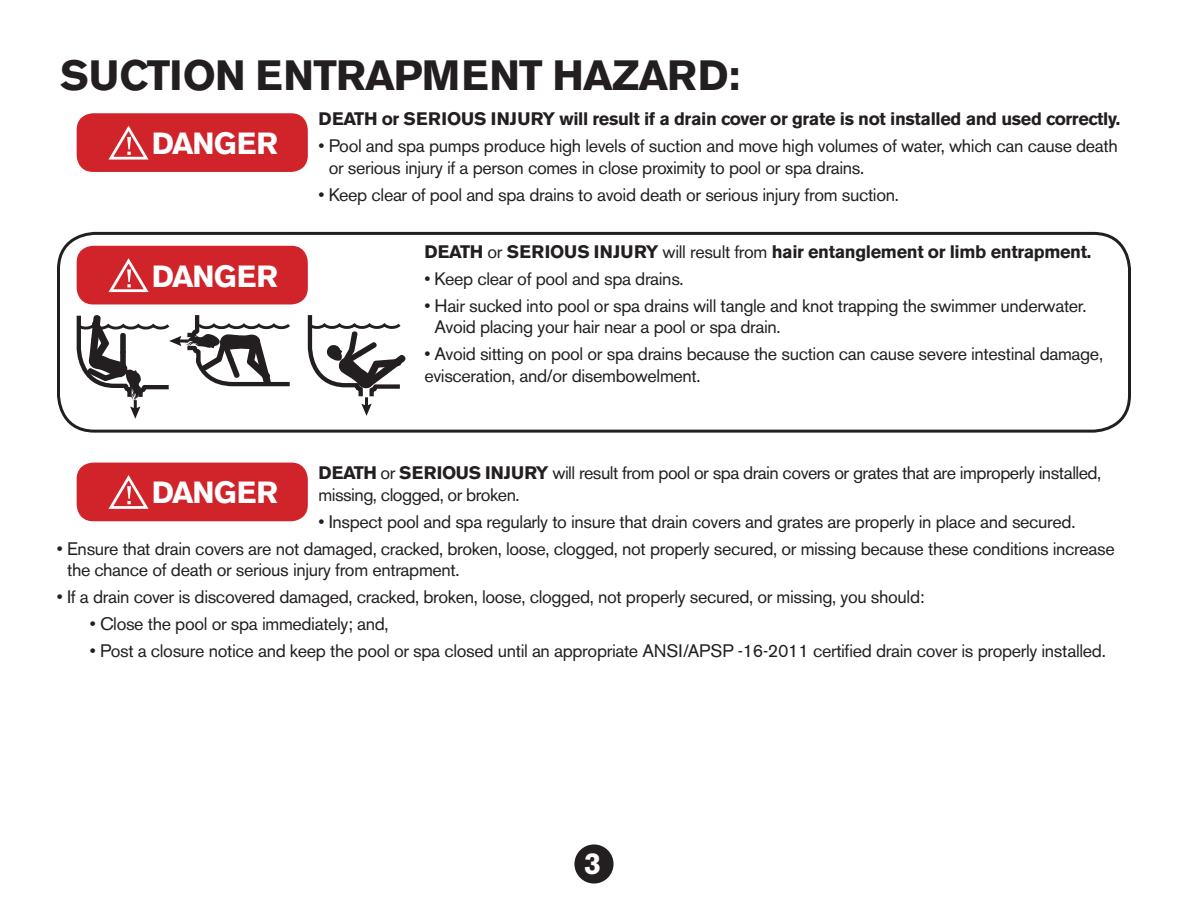
<style>
.page{position:relative;width:1188px;height:918px;background:#fff}
.page>*{position:absolute;margin:0;border:0;box-sizing:border-box;transform-origin:0 0}
.t1{font:700 42px "Akzidenz Grotesk BE";letter-spacing:-.02em;color:#231f20}
.t2{font:700 30.3px "Akzidenz Grotesk BE";letter-spacing:-.02em;color:#fff}
.t3{font:700 30px "Akzidenz Grotesk BE";color:#fff}
.t4{font:18px/21.6px "Akzidenz Grotesk BE";letter-spacing:-.02em;color:#231f20}
.t5{font:700 18px "Akzidenz Grotesk BE";letter-spacing:-.02em;color:#231f20}
.s1{font-weight:400}
.s2{font-weight:700}
</style>
<div class="page">
<div style="left:574px;top:844px;width:40px;height:40px;background:#231f20;border-radius:50%"></div>
<div style="left:57px;top:232px;width:1074px;height:201px;border:3px solid #231f20;border-radius:36px"></div>
<svg style="left:307px;top:315px;width:99px;height:101px"></svg>
<svg style="left:76px;top:315px;width:214px;height:104px"></svg>
<div style="left:77px;top:113px;width:231px;height:59px;background:#d1232a;border-radius:17px"></div>
<svg style="left:108px;top:125px;width:41px;height:35px"></svg>
<div style="left:77px;top:246px;width:231px;height:58px;background:#d1232a;border-radius:17px"></div>
<svg style="left:108px;top:258px;width:41px;height:35px"></svg>
<div style="left:77px;top:463px;width:231px;height:58px;background:#d1232a;border-radius:17px"></div>
<svg style="left:108px;top:475px;width:41px;height:34px"></svg>
<h1 class="t1" style="left:60px;top:51px;width:681px">SUCTION ENTRAPMENT HAZARD:</h1>
<p class="t5" style="left:319px;top:109px;width:803px">DEATH or SERIOUS INJURY will result if a drain cover or grate is not installed and used correctly.</p>
<p class="t4" style="left:329px;top:135px;width:791px;text-indent:-10px">• Pool and spa pumps produce high levels of suction and move high volumes of water, which can cause death or serious injury if a person comes in close proximity to pool or spa drains.</p>
<p class="t4" style="left:319px;top:184px;width:582px">• Keep clear of pool and spa drains to avoid death or serious injury from suction.</p>
<h2 class="t2" style="left:152px;top:126px;width:128px">DANGER</h2>
<h2 class="t2" style="left:152px;top:258px;width:128px">DANGER</h2>
<p class="t5" style="left:424px;top:241px;width:668px">DEATH <span class="s1">or</span> SERIOUS INJURY <span class="s1">will result from</span> hair entanglement or limb entrapment.</p>
<p class="t4" style="left:424px;top:268px;width:261px">• Keep clear of pool and spa drains.</p>
<p class="t4" style="left:435px;top:295px;width:654px;text-indent:-10px">• Hair sucked into pool or spa drains will tangle and knot trapping the swimmer underwater.<br>Avoid placing your hair near a pool or spa drain.</p>
<p class="t4" style="left:424px;top:343px;width:680px">• Avoid sitting on pool or spa drains because the suction can cause severe intestinal damage, evisceration, and/or disembowelment.</p>
<p class="t4" style="left:319px;top:462px;width:784px"><span class="s2">DEATH</span> or <span class="s2">SERIOUS INJURY</span> will result from pool or spa drain covers or grates that are improperly installed, missing, clogged, or broken.</p>
<p class="t4" style="left:319px;top:511px;width:758px">• Inspect pool and spa regularly to insure that drain covers and grates are properly in place and secured.</p>
<p class="t4" style="left:67px;top:538px;width:1049px;text-indent:-10px">• Ensure that drain covers are not damaged, cracked, broken, loose, clogged, not properly secured, or missing because these conditions increase the chance of death or serious injury from entrapment.</p>
<p class="t4" style="left:57px;top:586px;width:869px">• If a drain cover is discovered damaged, cracked, broken, loose, clogged, not properly secured, or missing, you should:</p>
<p class="t4" style="left:90px;top:613px;width:300px">• Close the pool or spa immediately; and,</p>
<p class="t4" style="left:90px;top:640px;width:1017px">• Post a closure notice and keep the pool or spa closed until an appropriate ANSI/APSP -16-2011 certified drain cover is properly installed.</p>
<h2 class="t2" style="left:152px;top:475px;width:128px">DANGER</h2>
<h3 class="t3" style="left:584px;top:846px;width:18px">3</h3>
</div>
